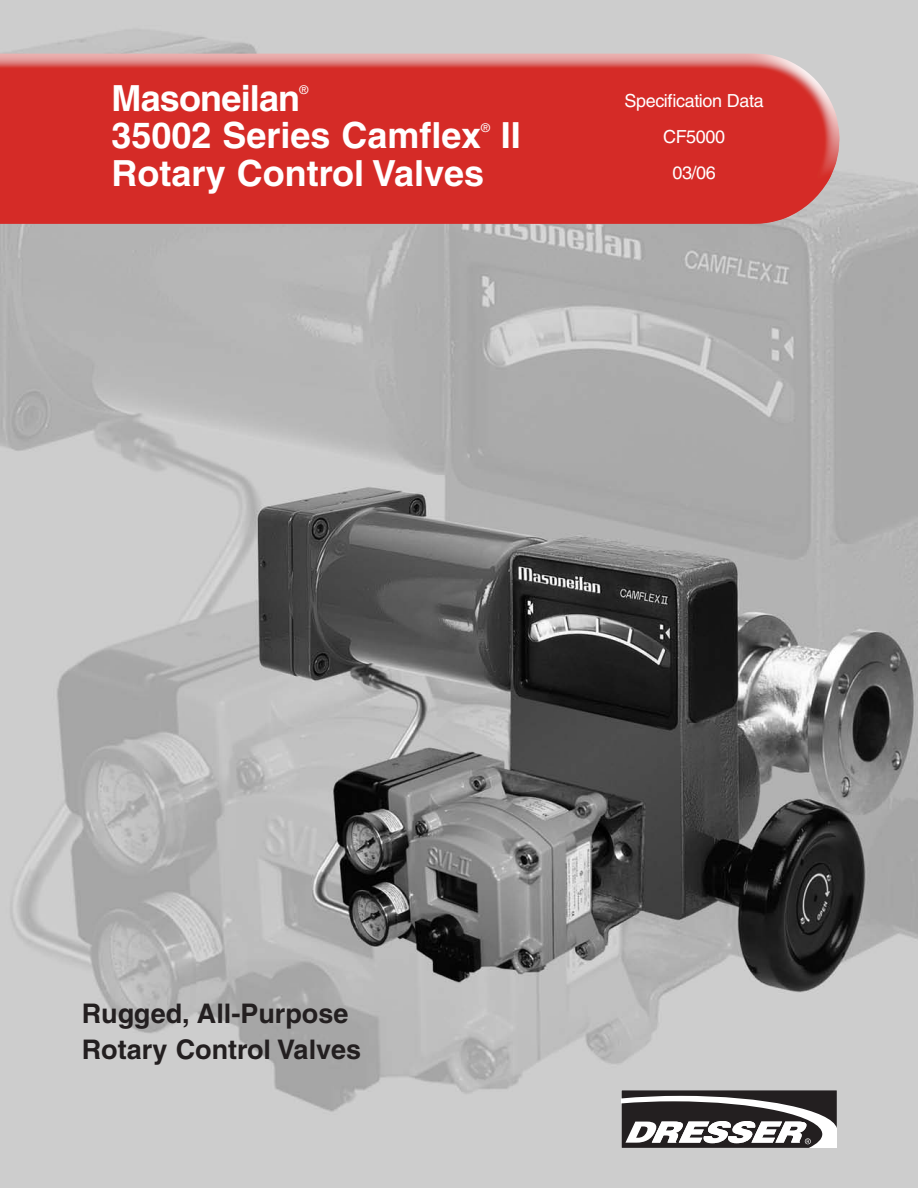
<style>
.page{position:relative;width:918px;height:1188px;background:#fff}
.page>*{position:absolute;margin:0;border:0;box-sizing:border-box;transform-origin:0 0}
.t1{font:700 36px "Helvetica";color:#fff}
.t2{font:700 36px "Helvetica";letter-spacing:-.02em;color:#fff}
.t3{font:700 27px/36px "Helvetica";color:#231f20}
.t4{font:18px/36px "Helvetica";letter-spacing:-.02em;color:#fff;text-align:center}
.t5{font:12px "Helvetica";color:#fff}
</style>
<div class="page">
<img style="left:0;top:0;width:918px;height:1188px">
<img style="left:0;top:54px;width:840px;height:170px">
<svg style="left:622px;top:1090px;width:215px;height:57px"></svg>
<p class="t2" style="left:112px;top:85px;width:190px">Masoneilan</p>
<p class="t5" style="left:300px;top:86px;width:10px">®</p>
<p class="t1" style="left:112px;top:122px;width:371px">35002 Series Camflex</p>
<p class="t5" style="left:481px;top:123px;width:10px">®</p>
<p class="t1" style="left:501px;top:122px;width:22px">II</p>
<p class="t1" style="left:112px;top:160px;width:374px">Rotary Control Valves</p>
<p class="t4" style="left:625px;top:84px;width:141px">Specification Data<br>CF5000<br>03/06</p>
<p class="t3" style="left:82px;top:998px;width:281px">Rugged, All-Purpose<br>Rotary Control Valves</p>
</div>
